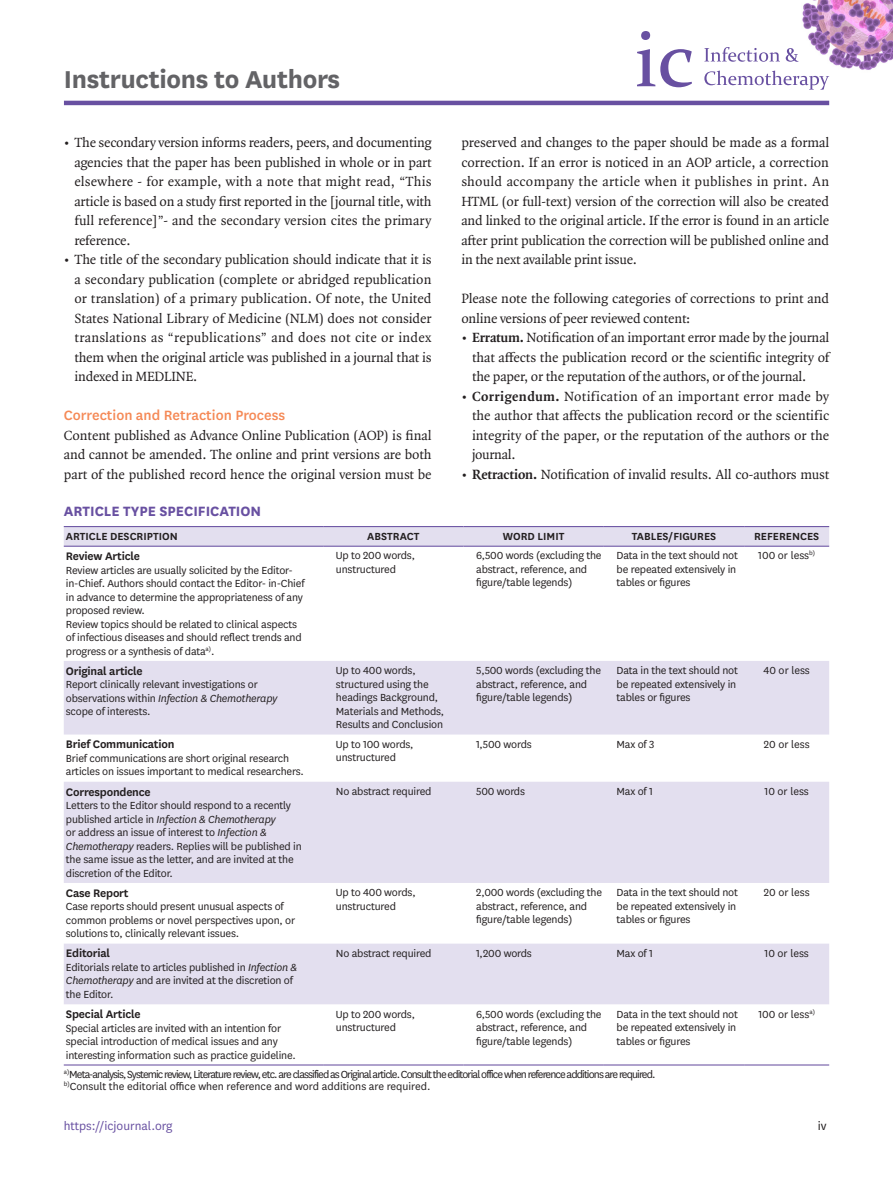
<style>
.page{position:relative;width:893px;height:1191px;background:#fff}
.page>*{position:absolute;margin:0;border:0;box-sizing:border-box;transform-origin:0 0}
.t1{font:700 28.5px "National";letter-spacing:-.01em;color:#636366}
.section_title_2{font:500 15.75px "National";color:#f58956}
.section_title_first{font:700 15.75px "National";color:#6850a1}
.Information_for_auth{font:14.25px/19.5px "Quadraat OT";letter-spacing:-.01em;color:#231f20;text-align:justify}
.t2{font:13.5px "National";color:#6850a1}
.t3{font:13.5px "National";color:#231f20}
.tbody_entry{font:600 12.75px "National";letter-spacing:-.015em;color:#231f20}
.tbody_entry-2{font:12px/13.5px "National";letter-spacing:-.015em;color:#231f20}
.tbody_entry-3{font:12px "National";letter-spacing:-.075em;color:#231f20}
.thead_entry{font:600 12px "National";color:#231f20}
.s1{font-weight:700}
.s2{font-style:italic}
</style>
<div class="page">
<hr style="left:64px;top:101px;width:765px;height:4px;background:#6850a1">
<img style="left:798px;top:0;width:95px;height:77px">
<svg style="left:637px;top:31px;width:55px;height:56px"></svg>
<svg style="left:704px;top:71px;width:125px;height:19px"></svg>
<svg style="left:704px;top:47px;width:94px;height:15px"></svg>
<svg style="left:64px;top:527px;width:765px;height:477px;fill:#e3dfef"></svg>
<hr style="left:64px;top:526px;width:259px;height:1px;background:#6850a1">
<hr style="left:323px;top:526px;width:140px;height:1px;background:#6850a1">
<hr style="left:463px;top:526px;width:141px;height:1px;background:#6850a1">
<hr style="left:604px;top:526px;width:140px;height:1px;background:#6850a1">
<hr style="left:744px;top:526px;width:85px;height:1px;background:#6850a1">
<hr style="left:64px;top:1064px;width:259px;height:1px;background:#6850a1">
<hr style="left:323px;top:1064px;width:140px;height:1px;background:#6850a1">
<hr style="left:463px;top:1064px;width:141px;height:1px;background:#6850a1">
<hr style="left:604px;top:1064px;width:140px;height:1px;background:#6850a1">
<hr style="left:744px;top:1064px;width:85px;height:1px;background:#6850a1">
<hr style="left:64px;top:545px;width:259px;height:2px;background:#6850a1">
<hr style="left:323px;top:545px;width:140px;height:2px;background:#6850a1">
<hr style="left:463px;top:545px;width:141px;height:2px;background:#6850a1">
<hr style="left:604px;top:545px;width:140px;height:2px;background:#6850a1">
<hr style="left:744px;top:545px;width:85px;height:2px;background:#6850a1">
<h1 class="t1" style="left:64px;top:59px;width:278px">Instructions to Authors</h1>
<p class="Information_for_auth" style="left:74px;top:133px;width:359px;text-indent:-11px">• The secondary version informs readers, peers, and documenting agencies that the paper has been published in whole or in part elsewhere - for example, with a note that might read, “This article is based on a study first reported in the [journal title, with full reference]”- and the secondary version cites the primary reference.</p>
<p class="Information_for_auth" style="left:74px;top:250px;width:359px;text-indent:-11px">• The title of the secondary publication should indicate that it is a secondary publication (complete or abridged republication or translation) of a primary publication. Of note, the United States National Library of Medicine (NLM) does not consider translations as “republications” and does not cite or index them when the original article was published in a journal that is indexed in MEDLINE.</p>
<p class="section_title_2" style="left:64px;top:405px;width:223px">Correction and Retraction Process</p>
<p class="Information_for_auth" style="left:64px;top:425px;width:369px">Content published as Advance Online Publication (AOP) is final and cannot be amended. The online and print versions are both part of the published record hence the original version must be</p>
<p class="section_title_first" style="left:64px;top:500px;width:199px">ARTICLE TYPE SPECIFICATION</p>
<p class="Information_for_auth" style="left:461px;top:133px;width:369px">preserved and changes to the paper should be made as a formal correction. If an error is noticed in an AOP article, a correction should accompany the article when it publishes in print. An HTML (or full-text) version of the correction will also be created and linked to the original article. If the error is found in an article after print publication the correction will be published online and in the next available print issue.</p>
<p class="Information_for_auth" style="left:461px;top:289px;width:369px">Please note the following categories of corrections to print and online versions of peer reviewed content:</p>
<p class="Information_for_auth" style="left:472px;top:328px;width:359px;text-indent:-11px">• <span class="s1">Erratum.</span> Notification of an important error made by the journal that affects the publication record or the scientific integrity of the paper, or the reputation of the authors, or of the journal.</p>
<p class="Information_for_auth" style="left:472px;top:386px;width:359px;text-indent:-11px">• <span class="s1">Corrigendum.</span> Notification of an important error made by the author that affects the publication record or the scientific integrity of the paper, or the reputation of the authors or the journal.</p>
<p class="Information_for_auth" style="left:461px;top:464px;width:369px">• <span class="s1">Retraction.</span> Notification of invalid results. All co-authors must</p>
<p class="thead_entry" style="left:66px;top:528px;width:113px">ARTICLE DESCRIPTION</p>
<p class="thead_entry" style="left:367px;top:528px;width:54px">ABSTRACT</p>
<p class="thead_entry" style="left:503px;top:528px;width:63px">WORD LIMIT</p>
<p class="thead_entry" style="left:632px;top:528px;width:86px">TABLES/FIGURES</p>
<p class="thead_entry" style="left:754px;top:528px;width:67px">REFERENCES</p>
<p class="tbody_entry" style="left:66px;top:547px;width:75px">Review Article</p>
<p class="tbody_entry-2" style="left:66px;top:562px;width:240px">Review articles are usually solicited by the Editor&shy;in-Chief. Authors should contact the Editor- in-Chief in advance to determine the appropriateness of any proposed review.</p>
<p class="tbody_entry-2" style="left:66px;top:616px;width:237px">Review topics should be related to clinical aspects of infectious diseases and should reflect trends and progress or a synthesis of data<sup>a)</sup>.</p>
<p class="tbody_entry-2" style="left:476px;top:548px;width:127px">6,500 words (excluding the abstract, reference, and figure/table legends)</p>
<p class="tbody_entry-2" style="left:617px;top:548px;width:123px">Data in the text should not be repeated extensively in tables or figures</p>
<p class="tbody_entry-2" style="left:758px;top:548px;width:59px">100 or less<sup>b)</sup></p>
<p class="tbody_entry-2" style="left:336px;top:548px;width:81px">Up to 200 words,</p>
<p class="tbody_entry-2" style="left:336px;top:562px;width:62px">unstructured</p>
<p class="tbody_entry" style="left:66px;top:662px;width:78px">Original article</p>
<p class="tbody_entry-2" style="left:66px;top:677px;width:213px">Report clinically relevant investigations or observations within <span class="s2">Infection &amp; Chemotherapy </span>scope of interests.</p>
<p class="tbody_entry" style="left:66px;top:735px;width:110px">Brief Communication</p>
<p class="tbody_entry-2" style="left:66px;top:751px;width:240px">Brief communications are short original research articles on issues important to medical researchers.</p>
<p class="tbody_entry" style="left:66px;top:782px;width:86px">Correspondence</p>
<p class="tbody_entry-2" style="left:66px;top:798px;width:237px">Letters to the Editor should respond to a recently published article in <span class="s2">Infection &amp; Chemotherapy<br></span>or address an issue of interest to <span class="s2">Infection &amp; Chemotherapy</span> readers. Replies will be published in the same issue as the letter, and are invited at the discretion of the Editor.</p>
<p class="tbody_entry" style="left:66px;top:884px;width:64px">Case Report</p>
<p class="tbody_entry-2" style="left:66px;top:899px;width:231px">Case reports should present unusual aspects of common problems or novel perspectives upon, or solutions to, clinically relevant issues.</p>
<p class="tbody_entry" style="left:66px;top:944px;width:46px">Editorial</p>
<p class="tbody_entry-2" style="left:66px;top:960px;width:233px">Editorials relate to articles published in <span class="s2">Infection &amp;<br>Chemotherapy</span> and are invited at the discretion of the Editor.</p>
<p class="tbody_entry-2" style="left:336px;top:663px;width:110px">Up to 400 words, structured using the headings Background,<br>Materials and Methods,<br>Results and Conclusion</p>
<p class="tbody_entry-2" style="left:476px;top:663px;width:126px">5,500 words (excluding the abstract, reference, and figure/table legends)</p>
<p class="tbody_entry-2" style="left:617px;top:663px;width:123px">Data in the text should not be repeated extensively in tables or figures</p>
<p class="tbody_entry-2" style="left:763px;top:663px;width:48px">40 or less</p>
<p class="tbody_entry-2" style="left:336px;top:737px;width:79px">Up to 100 words, unstructured</p>
<p class="tbody_entry-2" style="left:476px;top:737px;width:57px">1,500 words</p>
<p class="tbody_entry-2" style="left:617px;top:737px;width:39px">Max of 3</p>
<p class="tbody_entry-2" style="left:764px;top:737px;width:47px">20 or less</p>
<p class="tbody_entry-2" style="left:336px;top:784px;width:97px">No abstract required</p>
<p class="tbody_entry-2" style="left:476px;top:784px;width:50px">500 words</p>
<p class="tbody_entry-2" style="left:617px;top:784px;width:38px">Max of 1</p>
<p class="tbody_entry-2" style="left:764px;top:784px;width:46px">10 or less</p>
<p class="tbody_entry-2" style="left:336px;top:885px;width:81px">Up to 400 words, unstructured</p>
<p class="tbody_entry-2" style="left:476px;top:885px;width:127px">2,000 words (excluding the abstract, reference, and figure/table legends)</p>
<p class="tbody_entry-2" style="left:617px;top:885px;width:123px">Data in the text should not be repeated extensively in tables or figures</p>
<p class="tbody_entry-2" style="left:764px;top:885px;width:47px">20 or less</p>
<p class="tbody_entry-2" style="left:336px;top:946px;width:97px">No abstract required</p>
<p class="tbody_entry-2" style="left:476px;top:946px;width:57px">1,200 words</p>
<p class="tbody_entry-2" style="left:617px;top:946px;width:38px">Max of 1</p>
<p class="tbody_entry-2" style="left:764px;top:946px;width:46px">10 or less</p>
<p class="tbody_entry-2" style="left:336px;top:1006px;width:81px">Up to 200 words, unstructured</p>
<p class="tbody_entry-2" style="left:476px;top:1006px;width:127px">6,500 words (excluding the abstract, reference, and figure/table legends)</p>
<p class="tbody_entry-2" style="left:617px;top:1006px;width:123px">Data in the text should not be repeated extensively in tables or figures</p>
<p class="tbody_entry-2" style="left:758px;top:1006px;width:58px">100 or less<sup>a)</sup></p>
<p class="tbody_entry-3" style="left:64px;top:1066px;width:593px"><sup>a)</sup>Meta-analysis, Systemic review, Literature review, etc. are classified as Original article. Consult the editorial office when reference additions are required.</p>
<p class="tbody_entry-2" style="left:64px;top:1078px;width:368px"><sup>b)</sup>Consult the editorial office when reference and word additions are required.</p>
<p class="tbody_entry" style="left:66px;top:1005px;width:76px">Special Article</p>
<p class="tbody_entry-2" style="left:66px;top:1020px;width:232px">Special articles are invited with an intention for special introduction of medical issues and any interesting information such as practice guideline.</p>
<p class="t2" style="left:64px;top:1116px;width:110px">https://icjournal.org</p>
<p class="t3" style="left:818px;top:1116px;width:10px">iv</p>
</div>
